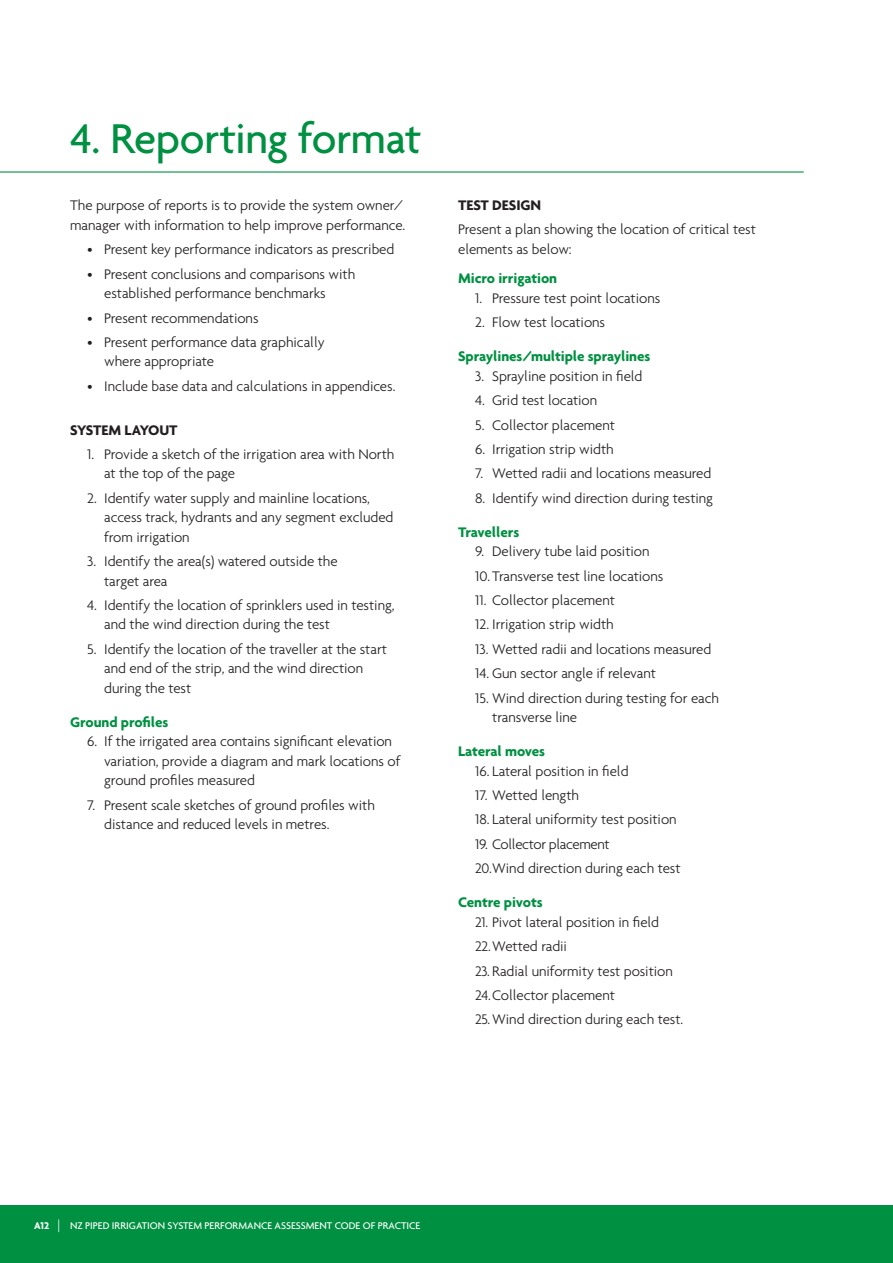
<style>
.page{position:relative;width:893px;height:1263px;background:#fff}
.page>*{position:absolute;margin:0;border:0;box-sizing:border-box;transform-origin:0 0}
._1_-_Section_Header{font:500 45px "Agenda";letter-spacing:-.01em;color:#009041}
.Body_Copy{font:300 15px/19.5px "Agenda";letter-spacing:-.005em;color:#231f20}
.Sub_subheaders{font:700 15px "Agenda";letter-spacing:-.005em;color:#009041}
.Subheads_in_Copy{font:700 15px "Agenda";letter-spacing:-.005em;color:#231f20}
.Body_Copy-2{font:300 15px "Agenda";letter-spacing:-.025em;color:#231f20}
.t1{font:500 10.5px "Agenda";color:#fff}
.s1{font-weight:700}
.s2{font-weight:300;font-size:13.35px}
</style>
<div class="page">
<div style="left:0;top:1205px;width:893px;height:58px;background:#009041"></div>
<hr style="left:0;top:171px;width:804px;height:2px;background:#009041">
<p class="_1_-_Section_Header" style="left:70px;top:112px;width:353px">4. Reporting format</p>
<p class="Body_Copy" style="left:70px;top:196px;width:337px">The purpose of reports is to provide the system owner/ manager with information to help improve performance.</p>
<p class="Body_Copy" style="left:87px;top:240px;width:309px">• Present key performance indicators as prescribed</p>
<p class="Body_Copy" style="left:104px;top:264px;width:253px;text-indent:-17px">• Present conclusions and comparisons with established performance benchmarks</p>
<p class="Body_Copy" style="left:87px;top:308px;width:173px">• Present recommendations</p>
<p class="Body_Copy" style="left:104px;top:332px;width:222px;text-indent:-17px">• Present performance data graphically where appropriate</p>
<p class="Body_Copy" style="left:87px;top:376px;width:310px">• Include base data and calculations in appendices.</p>
<p class="Subheads_in_Copy" style="left:70px;top:421px;width:109px">SYSTEM LAYOUT</p>
<p class="Body_Copy" style="left:104px;top:444px;width:292px;text-indent:-17px">1. Provide a sketch of the irrigation area with North at the top of the page</p>
<p class="Body_Copy" style="left:104px;top:488px;width:291px;text-indent:-17px">2. Identify water supply and mainline locations, access track, hydrants and any segment excluded from irrigation</p>
<p class="Body_Copy" style="left:104px;top:551px;width:235px;text-indent:-17px">3. Identify the area(s) watered outside the target area</p>
<p class="Body_Copy" style="left:104px;top:595px;width:292px;text-indent:-17px">4. Identify the location of sprinklers used in testing, and the wind direction during the test</p>
<p class="Body_Copy" style="left:104px;top:639px;width:284px;text-indent:-17px">5. Identify the location of the traveller at the start and end of the strip, and the wind direction during the test</p>
<p class="Sub_subheaders" style="left:70px;top:713px;width:100px">Ground profiles</p>
<p class="Body_Copy" style="left:104px;top:732px;width:298px;text-indent:-17px">6. If the irrigated area contains significant elevation variation, provide a diagram and mark locations of ground profiles measured</p>
<p class="Body_Copy" style="left:104px;top:795px;width:272px;text-indent:-17px">7. Present scale sketches of ground profiles with distance and reduced levels in metres.</p>
<p class="Subheads_in_Copy" style="left:458px;top:196px;width:85px">TEST DESIGN</p>
<p class="Body_Copy" style="left:458px;top:220px;width:299px">Present a plan showing the location of critical test elements as below:</p>
<p class="Sub_subheaders" style="left:458px;top:269px;width:100px">Micro irrigation</p>
<p class="Body_Copy" style="left:475px;top:288px;width:187px">1. Pressure test point locations</p>
<p class="Body_Copy" style="left:475px;top:312px;width:131px">2. Flow test locations</p>
<p class="Sub_subheaders" style="left:458px;top:347px;width:194px">Spraylines/multiple spraylines</p>
<p class="Body_Copy" style="left:475px;top:366px;width:169px">3. Sprayline position in field</p>
<p class="Body_Copy" style="left:475px;top:390px;width:123px">4. Grid test location</p>
<p class="Body_Copy" style="left:475px;top:415px;width:141px">5. Collector placement</p>
<p class="Body_Copy" style="left:475px;top:439px;width:140px">6. Irrigation strip width</p>
<p class="Body_Copy" style="left:475px;top:463px;width:238px">7. Wetted radii and locations measured</p>
<p class="Body_Copy" style="left:475px;top:488px;width:239px">8. Identify wind direction during testing</p>
<p class="Sub_subheaders" style="left:458px;top:523px;width:63px">Travellers</p>
<p class="Body_Copy" style="left:475px;top:541px;width:176px">9. Delivery tube laid position</p>
<p class="Body_Copy" style="left:475px;top:566px;width:190px">10.Transverse test line locations</p>
<p class="Body_Copy" style="left:475px;top:590px;width:141px">11. Collector placement</p>
<p class="Body_Copy" style="left:475px;top:615px;width:140px">12. Irrigation strip width</p>
<p class="Body_Copy" style="left:475px;top:639px;width:238px">13. Wetted radii and locations measured</p>
<p class="Body_Copy" style="left:475px;top:663px;width:182px">14. Gun sector angle if relevant</p>
<p class="Body_Copy" style="left:492px;top:688px;width:228px;text-indent:-17px">15. Wind direction during testing for each transverse line</p>
<p class="Sub_subheaders" style="left:458px;top:742px;width:89px">Lateral moves</p>
<p class="Body_Copy" style="left:475px;top:761px;width:155px">16. Lateral position in field</p>
<p class="Body_Copy" style="left:475px;top:785px;width:105px">17. Wetted length</p>
<p class="Body_Copy" style="left:475px;top:810px;width:203px">18. Lateral uniformity test position</p>
<p class="Body_Copy-2" style="left:475px;top:835px;width:136px">19. Collector placement</p>
<p class="Body_Copy" style="left:475px;top:858px;width:207px">20.Wind direction during each test</p>
<p class="Sub_subheaders" style="left:458px;top:893px;width:86px">Centre pivots</p>
<p class="Body_Copy" style="left:475px;top:912px;width:185px">21. Pivot lateral position in field</p>
<p class="Body_Copy" style="left:475px;top:936px;width:93px">22.Wetted radii</p>
<p class="Body_Copy" style="left:475px;top:961px;width:199px">23. Radial uniformity test position</p>
<p class="Body_Copy" style="left:475px;top:985px;width:141px">24.Collector placement</p>
<p class="Body_Copy" style="left:475px;top:1009px;width:210px">25.Wind direction during each test.</p>
<p class="t1" style="left:34px;top:1219px;width:388px"><span class="s1">A12</span> <span class="s2">|</span> NZ PIPED IRRIGATION SYSTEM PERFORMANCE ASSESSMENT CODE OF PRACTICE</p>
</div>
